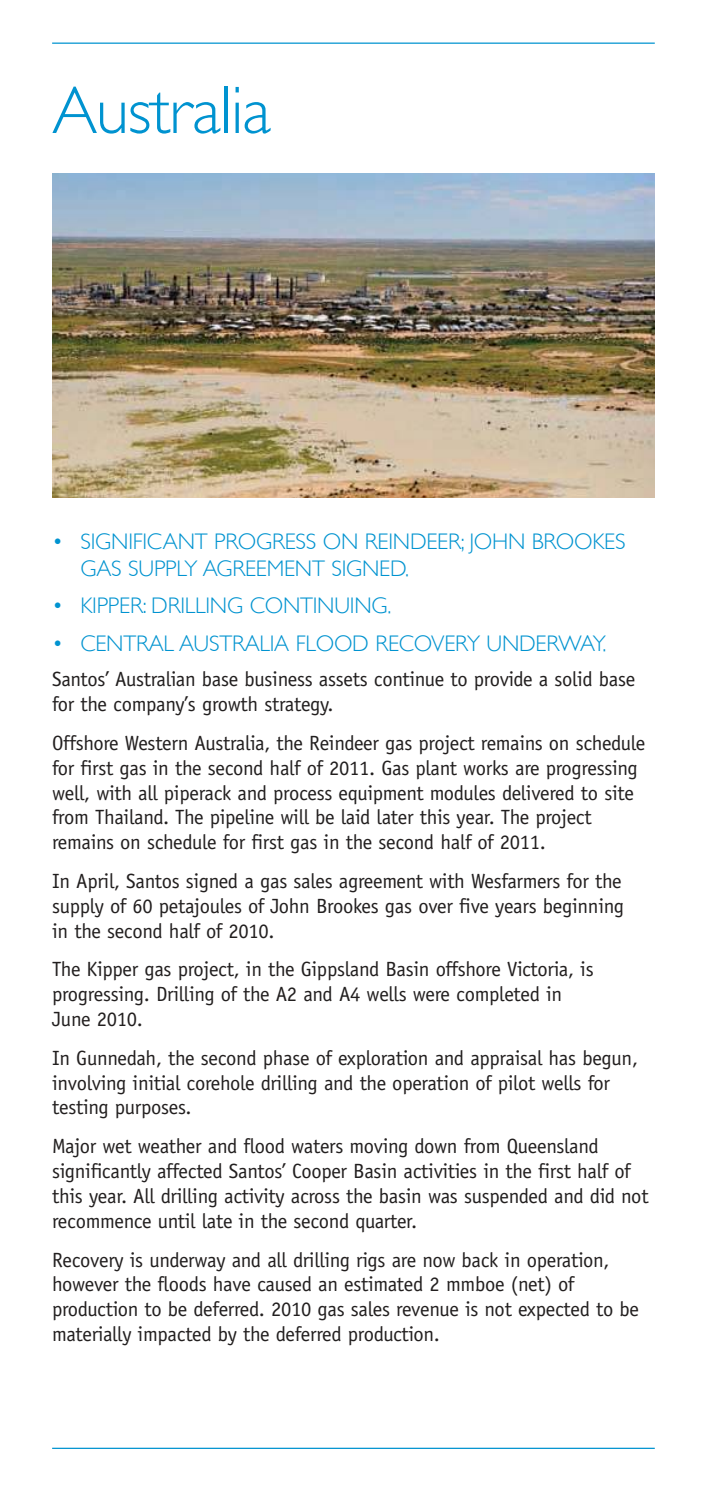
<style>
.page{position:relative;width:709px;height:1489px;background:#fff}
.page>*{position:absolute;margin:0;border:0;box-sizing:border-box;transform-origin:0 0}
.t1{font:300 67.5px "Gill Sans";letter-spacing:-.02em;color:#0093d0}
.t2{font:300 22.5px/27px "Gill Sans";letter-spacing:-.01em;color:#0093d0}
.t3{font:20.5px/24.8px "Officina Sans";letter-spacing:-.015em;color:#221f1f}
</style>
<div class="page">
<img style="left:52px;top:174px;width:602px;height:323px">
<hr style="left:52px;top:43px;width:602px;height:1px;background:#0093d0">
<hr style="left:52px;top:1447px;width:602px;height:1px;background:#0093d0">
<h1 class="t1" style="left:52px;top:82px;width:220px">Australia</h1>
<p class="t2" style="left:80px;top:527px;width:546px;text-indent:-28px">• SIGNIFICANT PROGRESS ON REINDEER; JOHN BROOKES<br>GAS SUPPLY AGREEMENT SIGNED.</p>
<p class="t2" style="left:52px;top:592px;width:341px">• KIPPER: DRILLING CONTINUING.</p>
<p class="t2" style="left:52px;top:630px;width:556px">• CENTRAL AUSTRALIA FLOOD RECOVERY UNDERWAY.</p>
<p class="t3" style="left:52px;top:669px;width:584px">Santos’ Australian base business assets continue to provide a solid base for the company’s growth strategy.</p>
<p class="t3" style="left:52px;top:732px;width:595px">Offshore Western Australia, the Reindeer gas project remains on schedule for first gas in the second half of 2011. Gas plant works are progressing well, with all piperack and process equipment modules delivered to site from Thailand. The pipeline will be laid later this year. The project remains on schedule for first gas in the second half of 2011.</p>
<p class="t3" style="left:52px;top:870px;width:573px">In April, Santos signed a gas sales agreement with Wesfarmers for the supply of 60 petajoules of John Brookes gas over five years beginning in the second half of 2010.</p>
<p class="t3" style="left:52px;top:959px;width:543px">The Kipper gas project, in the Gippsland Basin offshore Victoria, is progressing. Drilling of the A2 and A4 wells were completed in<br>June 2010.</p>
<p class="t3" style="left:52px;top:1047px;width:587px">In Gunnedah, the second phase of exploration and appraisal has begun, involving initial corehole drilling and the operation of pilot wells for testing purposes.</p>
<p class="t3" style="left:52px;top:1135px;width:598px">Major wet weather and flood waters moving down from Queensland significantly affected Santos’ Cooper Basin activities in the first half of this year. All drilling activity across the basin was suspended and did not recommence until late in the second quarter.</p>
<p class="t3" style="left:52px;top:1249px;width:588px">Recovery is underway and all drilling rigs are now back in operation, however the floods have caused an estimated 2 mmboe (net) of production to be deferred. 2010 gas sales revenue is not expected to be materially impacted by the deferred production.</p>
</div>
